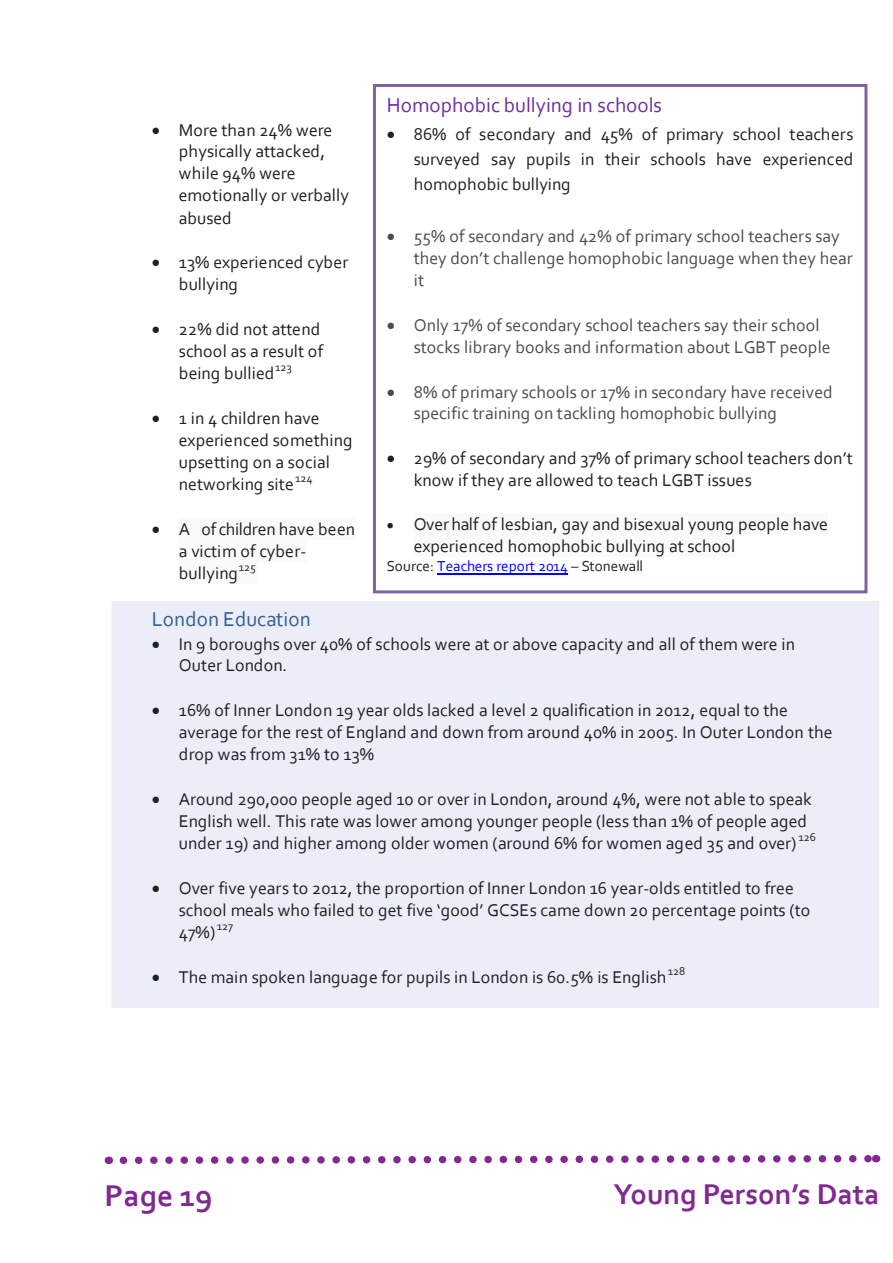
<style>
.page{position:relative;width:893px;height:1263px;background:#fff}
.page>*{position:absolute;margin:0;border:0;box-sizing:border-box;transform-origin:0 0}
.t1{font:700 31.5px "Corbel";color:#812991}
.t2{font:700 30px "Corbel";color:#812991}
.t3{font:21px "Corbel";color:#7030a0}
.t4{font:21px "Corbel";color:#365f91}
.t5{font:17.85px/21.9px "Corbel";letter-spacing:.005em;color:#231f20}
.t6{font:17.85px/21.9px "Corbel";letter-spacing:.01em;color:#4b4c4d}
.t7{font:15.15px "Corbel";color:#00f}
.t8{font:11.85px "Corbel";color:#231f20}
.s1{color:#231f20}
</style>
<div class="page">
<svg style="left:119px;top:1154px;width:758px;height:10px"></svg>
<div style="left:112px;top:602px;width:767px;height:405px;background:#ebedf9"></div>
<div style="left:373px;top:84px;width:494px;height:509px;border:3px solid #8064a2"></div>
<div style="left:414px;top:514px;width:414px;height:21px;background:#fafafa"></div>
<div style="left:414px;top:535px;width:322px;height:22px;background:#fafafa"></div>
<hr style="left:437px;top:573px;width:131px;height:1px;background:#00f">
<div style="left:179px;top:518px;width:176px;height:22px;background:#fafafa"></div>
<div style="left:179px;top:540px;width:128px;height:22px;background:#fafafa"></div>
<div style="left:179px;top:562px;width:77px;height:22px;background:#fafafa"></div>
<p class="t3" style="left:387px;top:92px;width:277px">Homophobic bullying in schools</p>
<p class="t5" style="left:414px;top:121px;width:441px;line-height:25px;text-align:justify;text-indent:-27px">• 86% of secondary and 45% of primary school teachers surveyed say pupils in their schools have experienced homophobic bullying</p>
<p class="t6" style="left:414px;top:225px;width:440px;text-indent:-27px">• 55% of secondary and 42% of primary school teachers say they don’t challenge homophobic language when they hear it</p>
<p class="t6" style="left:414px;top:313px;width:418px;text-indent:-27px">• Only 17% of secondary school teachers say their school stocks library books and information about LGBT people</p>
<p class="t6" style="left:414px;top:380px;width:420px;text-indent:-27px">• 8% of primary schools or 17% in secondary have received specific training on tackling homophobic bullying</p>
<p class="t5" style="left:414px;top:447px;width:441px;text-indent:-27px">• 29% of secondary and 37% of primary school teachers don’t know if they are allowed to teach LGBT issues</p>
<p class="t5" style="left:414px;top:513px;width:416px;text-indent:-27px">• Over half of lesbian, gay and bisexual young people have experienced homophobic bullying at school</p>
<p class="t7" style="left:387px;top:557px;width:258px"><span class="s1">Source:</span> Teachers report 2014 <span class="s1">– Stonewall</span></p>
<p class="t5" style="left:179px;top:118px;width:171px;text-indent:-27px">• More than 24% were physically attacked, while 94% were emotionally or verbally abused</p>
<p class="t5" style="left:179px;top:251px;width:171px;text-indent:-27px">• 13% experienced cyber bullying</p>
<p class="t5" style="left:179px;top:318px;width:146px;text-indent:-27px">• 22% did not attend school as a result of being bullied</p>
<p class="t8" style="left:275px;top:360px;width:18px">123</p>
<p class="t5" style="left:179px;top:407px;width:175px;text-indent:-27px">• 1 in 4 children have experienced something upsetting on a social networking site</p>
<p class="t8" style="left:295px;top:470px;width:19px">124</p>
<p class="t5" style="left:179px;top:518px;width:178px;text-indent:-27px">• A of children have been a victim of cyber&shy;bullying</p>
<p class="t8" style="left:239px;top:560px;width:19px">125</p>
<p class="t4" style="left:152px;top:606px;width:161px">London Education</p>
<p class="t5" style="left:179px;top:633px;width:618px;text-indent:-27px">• In 9 boroughs over 40% of schools were at or above capacity and all of them were in<br>Outer London.</p>
<p class="t5" style="left:179px;top:699px;width:655px;text-indent:-27px">• 16% of Inner London 19 year olds lacked a level 2 qualification in 2012, equal to the average for the rest of England and down from around 40% in 2005. In Outer London the drop was from 31% to 13%</p>
<p class="t5" style="left:179px;top:788px;width:634px;text-indent:-27px">• Around 290,000 people aged 10 or over in London, around 4%, were not able to speak<br>English well. This rate was lower among younger people (less than 1% of people aged under 19) and higher among older women (around 6% for women aged 35 and over)</p>
<p class="t8" style="left:798px;top:830px;width:19px">126</p>
<p class="t5" style="left:179px;top:876px;width:633px;text-indent:-27px">• Over five years to 2012, the proportion of Inner London 16 year-olds entitled to free school meals who failed to get five ‘good’ GCSEs came down 20 percentage points (to<br>47%)</p>
<p class="t8" style="left:217px;top:919px;width:18px">127</p>
<p class="t5" style="left:152px;top:966px;width:516px">• The main spoken language for pupils in London is 60.5% is English</p>
<p class="t8" style="left:668px;top:963px;width:19px">128</p>
<p class="t1" style="left:105px;top:1176px;width:110px">Page 19</p>
<p class="t2" style="left:614px;top:1176px;width:267px">Young Person’s Data</p>
</div>
